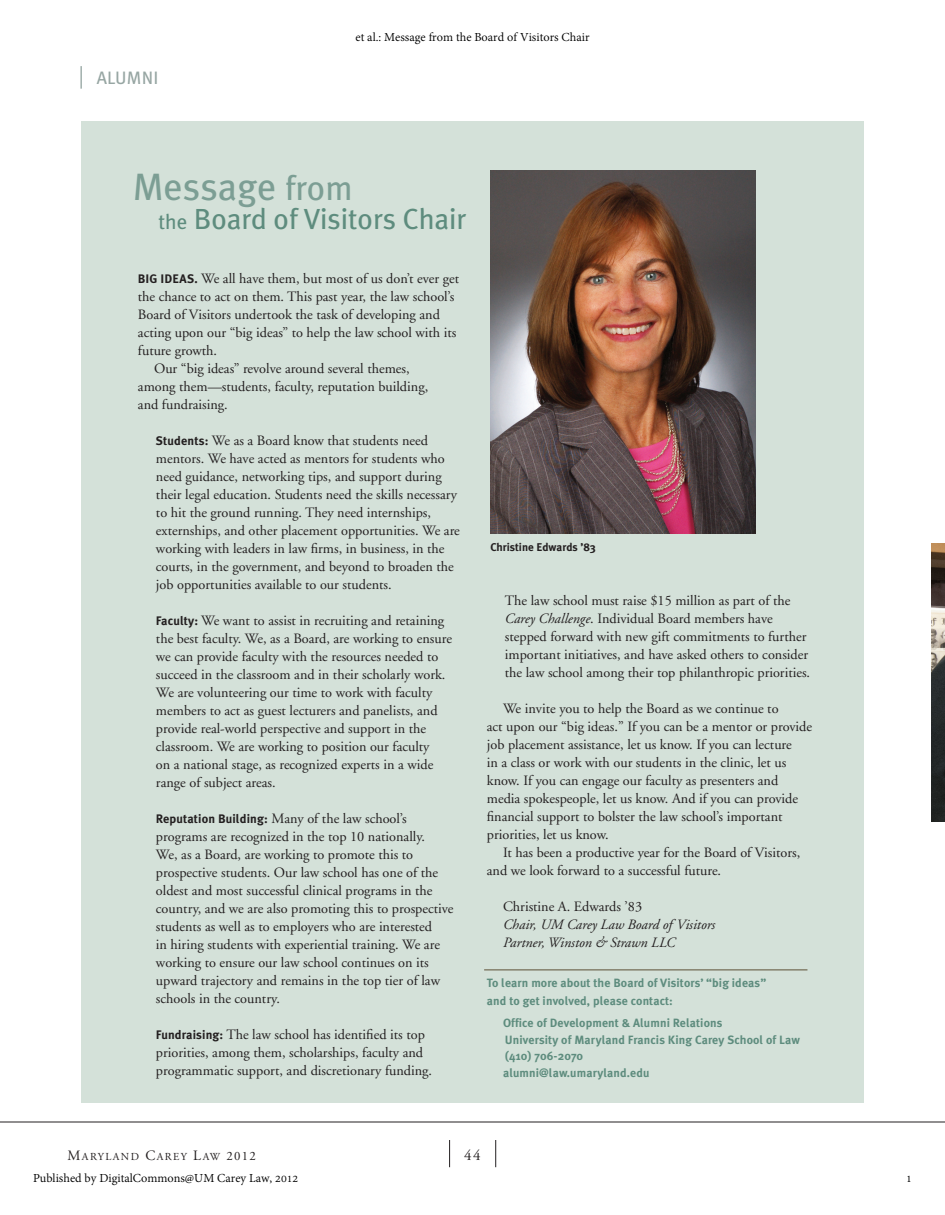
<style>
.page{position:relative;width:945px;height:1215px;background:#fff}
.page>*{position:absolute;margin:0;border:0;box-sizing:border-box;transform-origin:0 0}
.t1{font:38.1px "Meta Plus";color:#7c9e94}
.t2{font:29.1px "Meta Plus";color:#5e8c7e}
.t3{font:18px "Meta Plus";letter-spacing:.015em;color:#97a6a3}
.t4{font:15px "Adobe Thai";color:#000}
.t5{font:15px "Adobe Garamond";color:#231f20}
.t6{font:14.25px/18px "Adobe Garamond";color:#231f20}
.t7{font:italic 14.25px/18px "Adobe Garamond";color:#231f20}
.t8{font:700 12px/16.5px "Meta Plus";letter-spacing:.01em;color:#5e8c7e}
.t9{font:700 11.25px "Meta Plus";color:#231f20}
.t10{font:10.65px "Adobe Garamond";letter-spacing:.135em;color:#231f20}
.s1{font-family:"Frutiger";font-weight:300;font-stretch:condensed;font-size:22.5px;color:#839692}
.s2{font-size:34.65px}
.s3{font-size:21px}
.s4{font-family:"Meta Plus";font-weight:700;font-size:12.3px}
.s5{font-style:italic}
.s6{font-style:normal}
.s7{font-size:14.25px}
.s8{font-size:12.75px}
</style>
<div class="page">
<svg style="left:495px;top:1140px;width:1px;height:27px"></svg>
<svg style="left:449px;top:1140px;width:1px;height:27px"></svg>
<img style="left:932px;top:543px;width:13px;height:279px">
<hr style="left:0;top:1122px;width:945px;height:1px;background:#231f20">
<div style="left:81px;top:121px;width:783px;height:981px;background:#d4e1d9"></div>
<img style="left:490px;top:170px;width:265px;height:364px">
<hr style="left:484px;top:970px;width:323px;height:1px;background:#5d4f36">
<p class="t3" style="left:79px;top:67px;width:81px"><span class="s1">|</span> ALUMNI</p>
<p class="t4" style="left:355px;top:27px;width:236px">et al.: Message from the Board of Visitors Chair</p>
<p class="t1" style="left:133px;top:164px;width:221px">Message <span class="s2">from</span></p>
<p class="t2" style="left:158px;top:202px;width:309px"><span class="s3">the</span> Board of Visitors Chair</p>
<p class="t6" style="left:138px;top:270px;width:323px"><span class="s4">BIG IDEAS.</span> We all have them, but most of us don’t ever get</p>
<p class="t6" style="left:138px;top:288px;width:318px">the chance to act on them. This past year, the law school’s</p>
<p class="t6" style="left:138px;top:306px;width:304px">Board of Visitors undertook the task of developing and</p>
<p class="t6" style="left:138px;top:324px;width:320px">acting upon our “big ideas” to help the law school with its</p>
<p class="t6" style="left:138px;top:342px;width:81px">future growth.</p>
<p class="t6" style="left:154px;top:360px;width:257px">Our “big ideas” revolve around several themes,</p>
<p class="t6" style="left:138px;top:378px;width:292px">among them—students, faculty, reputation building,</p>
<p class="t6" style="left:138px;top:396px;width:91px">and fundraising.</p>
<p class="t6" style="left:156px;top:432px;width:305px"><span class="s4">Students:</span> We as a Board know that students need mentors. We have acted as mentors for students who need guidance, networking tips, and support during their legal education. Students need the skills necessary to hit the ground running. They need internships, externships, and other placement opportunities. We are working with leaders in law firms, in business, in the courts, in the government, and beyond to broaden the job opportunities available to our students.</p>
<p class="t6" style="left:156px;top:612px;width:298px"><span class="s4">Faculty:</span> We want to assist in recruiting and retaining the best faculty. We, as a Board, are working to ensure we can provide faculty with the resources needed to succeed in the classroom and in their scholarly work.<br>We are volunteering our time to work with faculty members to act as guest lecturers and panelists, and provide real-world perspective and support in the classroom. We are working to position our faculty<br>on a national stage, as recognized experts in a wide range of subject areas.</p>
<p class="t6" style="left:156px;top:810px;width:299px"><span class="s4">Reputation Building:</span> Many of the law school’s programs are recognized in the top 10 nationally.<br>We, as a Board, are working to promote this to prospective students. Our law school has one of the oldest and most successful clinical programs in the country, and we are also promoting this to prospective students as well as to employers who are interested<br>in hiring students with experiential training. We are working to ensure our law school continues on its upward trajectory and remains in the top tier of law schools in the country.</p>
<p class="t6" style="left:156px;top:1026px;width:278px"><span class="s4">Fundraising:</span> The law school has identified its top priorities, among them, scholarships, faculty and programmatic support, and discretionary funding.</p>
<p class="t9" style="left:490px;top:541px;width:107px">Christine Edwards ’83</p>
<p class="t6" style="left:505px;top:593px;width:307px">The law school must raise $15 million as part of the <span class="s5">Carey Challenge</span>. Individual Board members have stepped forward with new gift commitments to further important initiatives, and have asked others to consider the law school among their top philanthropic priorities.</p>
<p class="t6" style="left:503px;top:701px;width:277px">We invite you to help the Board as we continue to</p>
<p class="t6" style="left:487px;top:719px;width:327px">act upon our “big ideas.” If you can be a mentor or provide</p>
<p class="t6" style="left:487px;top:737px;width:307px">job placement assistance, let us know. If you can lecture</p>
<p class="t6" style="left:487px;top:755px;width:301px">in a class or work with our students in the clinic, let us</p>
<p class="t6" style="left:487px;top:773px;width:293px">know. If you can engage our faculty as presenters and</p>
<p class="t6" style="left:487px;top:791px;width:313px">media spokespeople, let us know. And if you can provide</p>
<p class="t6" style="left:487px;top:809px;width:297px">financial support to bolster the law school’s important</p>
<p class="t6" style="left:487px;top:827px;width:123px">priorities, let us know.</p>
<p class="t6" style="left:503px;top:845px;width:299px">It has been a productive year for the Board of Visitors,</p>
<p class="t6" style="left:487px;top:863px;width:236px">and we look forward to a successful future.</p>
<p class="t7" style="left:503px;top:899px;width:214px"><span class="s6">Christine A. Edwards ’83<br></span>Chair, UM Carey Law Board of Visitors<br>Partner, Winston &amp; Strawn LLC</p>
<p class="t8" style="left:487px;top:974px;width:281px;line-height:18px">To learn more about the Board of Visitors’ “big ideas” and to get involved, please contact:</p>
<p class="t8" style="left:503px;top:1015px;width:298px">Office of Development &amp; Alumni Relations<br>University of Maryland Francis King Carey School of Law (410) 706-2070<br>alumni@law.umaryland.edu</p>
<p class="t10" style="left:68px;top:1153px;width:190px"><span class="s7">M</span>ARYLAND <span class="s7">C</span>AREY <span class="s7">L</span>AW <span class="s8">2012</span></p>
<p class="t5" style="left:464px;top:1149px;width:18px">44</p>
<p class="t4" style="left:33px;top:1168px;width:267px">Published by DigitalCommons@UM Carey Law, 2012</p>
<p class="t4" style="left:906px;top:1168px;width:7px">1</p>
</div>
